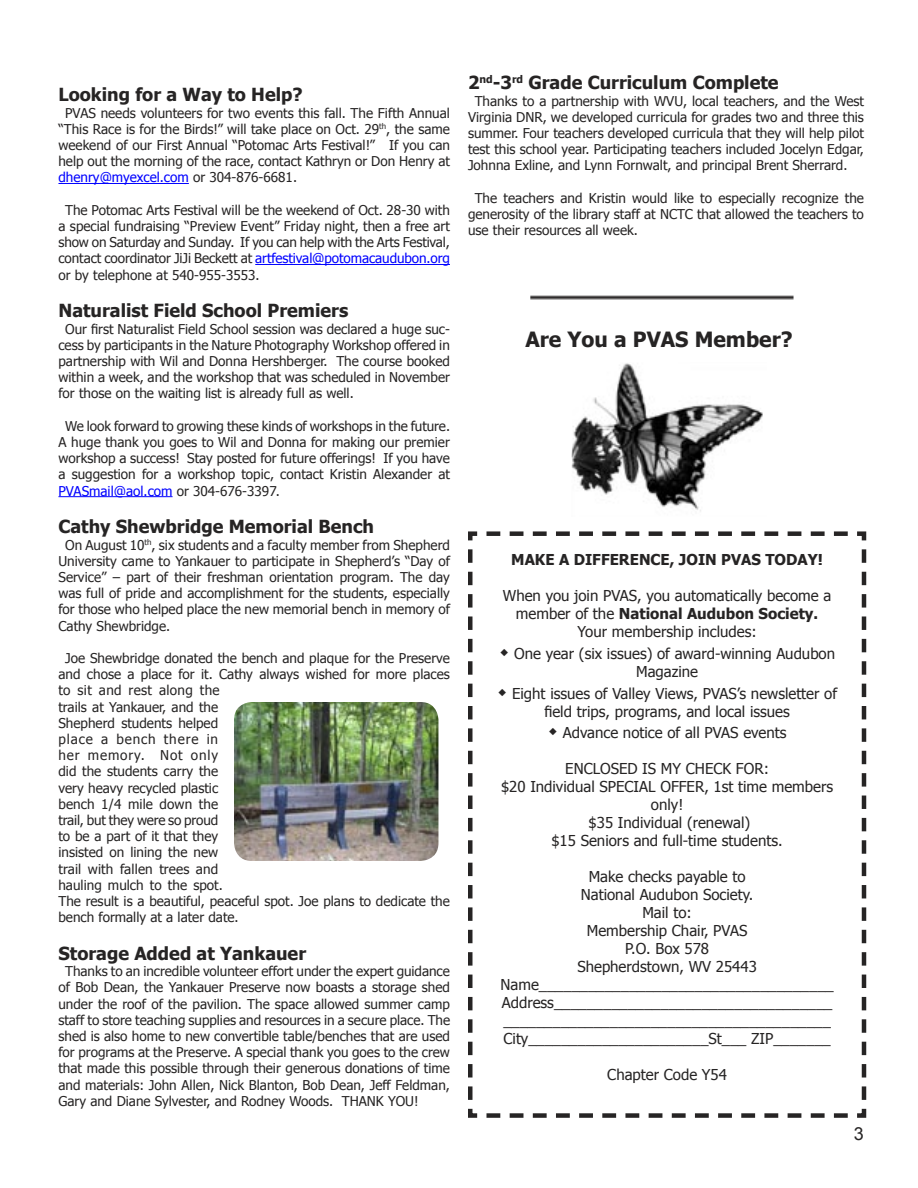
<style>
.page{position:relative;width:918px;height:1188px;background:#fff}
.page>*{position:absolute;margin:0;border:0;box-sizing:border-box;transform-origin:0 0}
.t1{font:700 21px "Tahoma";color:#262424}
.Heading_2{font:700 18px "Tahoma";color:#262424}
.t2{font:18px "Arial";color:#262424}
.Body_Text{font:15px/18px "Tahoma";color:#262424;text-align:center}
.Body_Text-2{font:700 15px "Tahoma";color:#262424}
.t3{font:13.5px/16.2px "Tahoma";color:#262424;text-align:justify}
.s1{color:#00f}
.s2{font-weight:700}
</style>
<div class="page">
<svg style="left:468px;top:531px;width:399px;height:587px"></svg>
<img style="left:571px;top:363px;width:192px;height:149px">
<hr style="left:58px;top:183px;width:131px;height:1px;background:#00f">
<hr style="left:255px;top:264px;width:195px;height:1px;background:#00f">
<hr style="left:58px;top:496px;width:115px;height:1px;background:#00f">
<img style="left:234px;top:702px;width:204px;height:159px">
<hr style="left:530px;top:299px;width:264px;height:1px;background:#262424">
<hr style="left:530px;top:297px;width:264px;height:1px;background:#262424">
<hr style="left:530px;top:296px;width:264px;height:1px;background:#262424">
<svg style="left:501px;top:649px;width:7px;height:7px"></svg>
<svg style="left:499px;top:688px;width:7px;height:8px"></svg>
<svg style="left:549px;top:728px;width:8px;height:7px"></svg>
<p class="Heading_2" style="left:58px;top:82px;width:246px">Looking for a Way to Help?</p>
<p class="t3" style="left:58px;top:104px;width:393px;text-indent:7px">PVAS needs volunteers for two events this fall. The Fifth Annual “This Race is for the Birds!” will take place on Oct. 29<sup>th</sup>, the same weekend of our First Annual “Potomac Arts Festival!” If you can help out the morning of the race, contact Kathryn or Don Henry at <span class="s1">dhenry@myexcel.com</span> or 304-876-6681.</p>
<p class="t3" style="left:58px;top:201px;width:393px;text-indent:7px">The Potomac Arts Festival will be the weekend of Oct. 28-30 with a special fundraising “Preview Event” Friday night, then a free art show on Saturday and Sunday. If you can help with the Arts Festival, contact coordinator JiJi Beckett at <span class="s1">artfestival@potomacaudubon.org </span>or by telephone at 540-955-3553.</p>
<p class="Heading_2" style="left:58px;top:298px;width:291px">Naturalist Field School Premiers</p>
<p class="t3" style="left:58px;top:320px;width:393px;text-indent:7px">Our first Naturalist Field School session was declared a huge suc&shy;cess by participants in the Nature Photography Workshop offered in partnership with Wil and Donna Hershberger. The course booked within a week, and the workshop that was scheduled in November for those on the waiting list is already full as well.</p>
<p class="t3" style="left:58px;top:417px;width:393px;text-indent:7px">We look forward to growing these kinds of workshops in the future.<br>A huge thank you goes to Wil and Donna for making our premier workshop a success! Stay posted for future offerings! If you have a suggestion for a workshop topic, contact Kristin Alexander at <span class="s1">PVASmail@aol.com</span> or 304-676-3397.</p>
<p class="Heading_2" style="left:58px;top:514px;width:317px">Cathy Shewbridge Memorial Bench</p>
<p class="t3" style="left:58px;top:536px;width:393px;text-indent:7px">On August 10<sup>th</sup>, six students and a faculty member from Shepherd University came to Yankauer to participate in Shepherd’s “Day of Service” – part of their freshman orientation program. The day was full of pride and accomplishment for the students, especially for those who helped place the new memorial bench in memory of Cathy Shewbridge.</p>
<p class="t3" style="left:58px;top:649px;width:393px;text-align:left;text-indent:7px">Joe Shewbridge donated the bench and plaque for the Preserve and chose a place for it. Cathy always wished for more places to sit and rest along the<br>trails at Yankauer, and the<br>Shepherd students helped<br>place a bench there in<br>her memory. Not only<br>did the students carry the<br>very heavy recycled plastic<br>bench 1/4 mile down the<br>trail, but they were so proud<br>to be a part of it that they<br>insisted on lining the new<br>trail with fallen trees and<br>hauling mulch to the spot.<br>The result is a beautiful, peaceful spot. Joe plans to dedicate the bench formally at a later date.</p>
<p class="Heading_2" style="left:58px;top:941px;width:249px">Storage Added at Yankauer</p>
<p class="t3" style="left:58px;top:962px;width:393px;text-indent:7px">Thanks to an incredible volunteer effort under the expert guidance of Bob Dean, the Yankauer Preserve now boasts a storage shed under the roof of the pavilion. The space allowed summer camp staff to store teaching supplies and resources in a secure place. The shed is also home to new convertible table/benches that are used for programs at the Preserve. A special thank you goes to the crew that made this possible through their generous donations of time and materials: John Allen, Nick Blanton, Bob Dean, Jeff Feldman, Gary and Diane Sylvester, and Rodney Woods. THANK YOU!</p>
<p class="Heading_2" style="left:468px;top:70px;width:312px">2<sup>nd</sup>-3<sup>rd</sup> Grade Curriculum Complete</p>
<p class="t3" style="left:468px;top:92px;width:397px;text-indent:7px">Thanks to a partnership with WVU, local teachers, and the West Virginia DNR, we developed curricula for grades two and three this summer. Four teachers developed curricula that they will help pilot test this school year. Participating teachers included Jocelyn Edgar, Johnna Exline, and Lynn Fornwalt, and principal Brent Sherrard.</p>
<p class="t3" style="left:468px;top:189px;width:398px;text-indent:7px">The teachers and Kristin would like to especially recognize the generosity of the library staff at NCTC that allowed the teachers to use their resources all week.</p>
<p class="t1" style="left:525px;top:325px;width:269px">Are You a PVAS Member?</p>
<p class="Body_Text-2" style="left:511px;top:549px;width:313px">MAKE A DIFFERENCE, JOIN PVAS TODAY!</p>
<p class="Body_Text" style="left:503px;top:586px;width:330px">When you join PVAS, you automatically become a member of the <span class="s2">National Audubon Society.</span></p>
<p class="Body_Text" style="left:514px;top:620px;width:322px;line-height:21.6px;text-align:left;text-indent:63px">Your membership includes:<br>One year (six issues) of award-winning Audubon</p>
<p class="Body_Text" style="left:512px;top:660px;width:327px;line-height:21.6px;text-align:left;text-indent:124px">Magazine<br>Eight issues of Valley Views, PVAS’s newsletter of</p>
<p class="Body_Text" style="left:544px;top:700px;width:247px;line-height:21.6px;text-align:right">field trips, programs, and local issues<br>Advance notice of all PVAS events</p>
<p class="Body_Text" style="left:501px;top:759px;width:334px">ENCLOSED IS MY CHECK FOR:<br>$20 Individual SPECIAL OFFER, 1st time members only!</p>
<p class="Body_Text" style="left:551px;top:813px;width:233px">$35 Individual (renewal)<br>$15 Seniors and full-time students.</p>
<p class="Body_Text" style="left:589px;top:867px;width:158px">Make checks payable to</p>
<p class="Body_Text" style="left:581px;top:885px;width:174px">National Audubon Society.</p>
<p class="Body_Text" style="left:501px;top:903px;width:335px">Mail to:<br>Membership Chair, PVAS<br>P.O. Box 578<br>Shepherdstown, WV 25443<br>Name____________________________________<br>Address__________________________________ ________________________________________<br>City______________________St___ ZIP_______</p>
<p class="Body_Text" style="left:607px;top:1065px;width:121px">Chapter Code Y54</p>
<h2 class="t2" style="left:854px;top:1122px;width:12px">3</h2>
</div>
